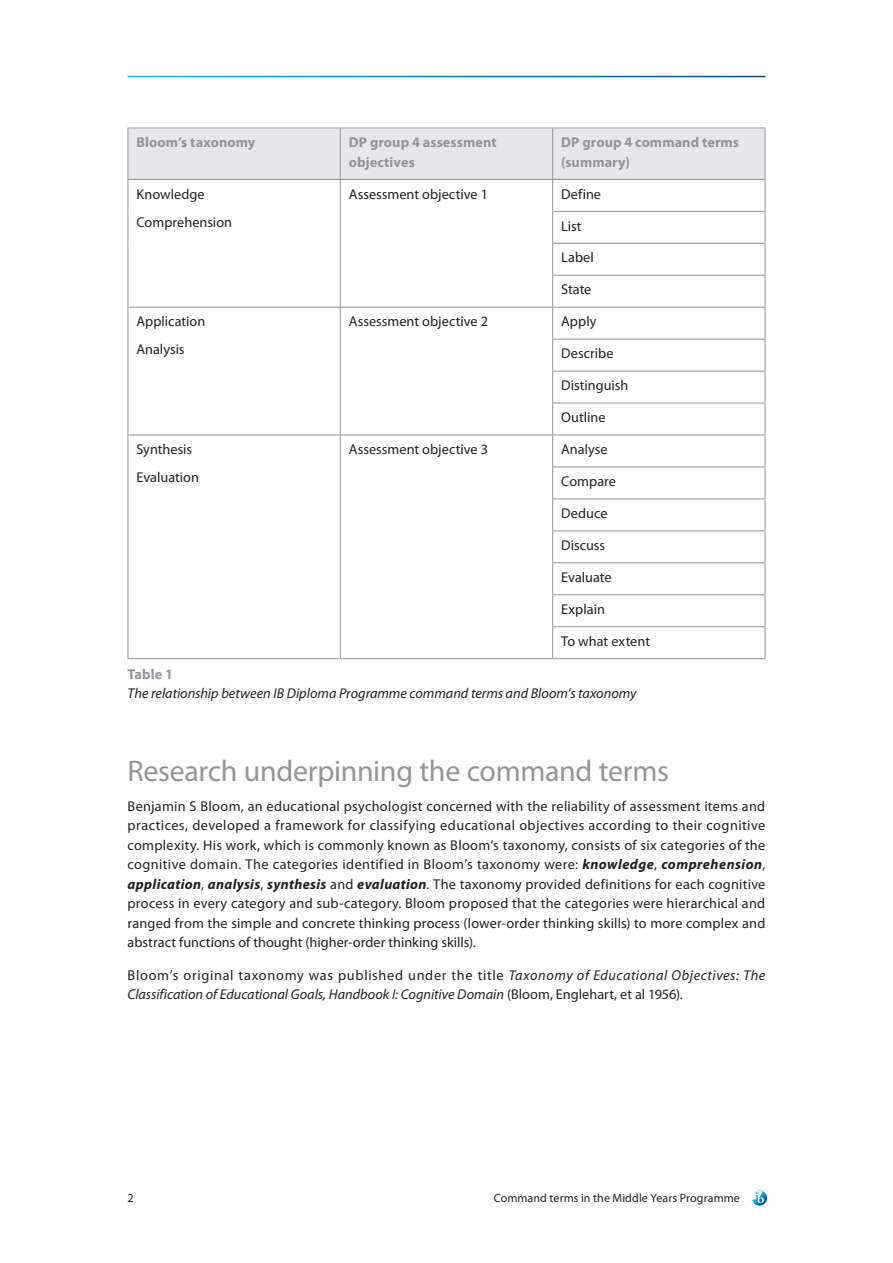
<style>
.page{position:relative;width:893px;height:1263px;background:#fff}
.page>*{position:absolute;margin:0;border:0;box-sizing:border-box;transform-origin:0 0}
.t1{font:30px "Myriad Pro";letter-spacing:-.01em;color:#939598}
.t2{font:14.25px/19.5px "Myriad Pro";color:#231f20}
.t3{font:italic 14.25px/19.5px "Myriad Pro";color:#231f20}
.t4{font:700 14.25px/19.5px "Myriad Pro";letter-spacing:.005em;color:#939598}
.t5{font:12px "Myriad Pro";letter-spacing:.005em;color:#231f20}
.s1{font-weight:700;font-style:italic}
.s2{font-style:normal}
</style>
<div class="page">
<svg style="left:752px;top:1190px;width:15px;height:16px"></svg>
<div style="left:129px;top:129px;width:636px;height:50px;background:#e6e7e9"></div>
<hr style="left:128px;top:128px;width:212px;height:1px;background:#939598">
<hr style="left:128px;top:128px;width:1px;height:51px;background:#939598">
<hr style="left:340px;top:128px;width:213px;height:1px;background:#939598">
<hr style="left:340px;top:128px;width:1px;height:51px;background:#939598">
<hr style="left:553px;top:128px;width:212px;height:1px;background:#939598">
<hr style="left:552px;top:128px;width:1px;height:51px;background:#939598">
<hr style="left:765px;top:128px;width:1px;height:51px;background:#939598">
<hr style="left:128px;top:179px;width:212px;height:1px;background:#939598">
<hr style="left:128px;top:180px;width:1px;height:31px;background:#939598">
<hr style="left:340px;top:179px;width:213px;height:1px;background:#939598">
<hr style="left:340px;top:180px;width:1px;height:31px;background:#939598">
<hr style="left:553px;top:179px;width:212px;height:1px;background:#939598">
<hr style="left:552px;top:180px;width:1px;height:31px;background:#939598">
<hr style="left:765px;top:180px;width:1px;height:31px;background:#939598">
<hr style="left:128px;top:211px;width:1px;height:32px;background:#939598">
<hr style="left:340px;top:211px;width:1px;height:32px;background:#939598">
<hr style="left:552px;top:211px;width:213px;height:1px;background:#939598">
<hr style="left:552px;top:212px;width:1px;height:31px;background:#939598">
<hr style="left:765px;top:212px;width:1px;height:31px;background:#939598">
<hr style="left:128px;top:243px;width:1px;height:32px;background:#939598">
<hr style="left:340px;top:243px;width:1px;height:32px;background:#939598">
<hr style="left:552px;top:243px;width:213px;height:1px;background:#939598">
<hr style="left:552px;top:244px;width:1px;height:31px;background:#939598">
<hr style="left:765px;top:244px;width:1px;height:31px;background:#939598">
<hr style="left:128px;top:275px;width:1px;height:32px;background:#939598">
<hr style="left:340px;top:275px;width:1px;height:32px;background:#939598">
<hr style="left:552px;top:275px;width:213px;height:1px;background:#939598">
<hr style="left:552px;top:276px;width:1px;height:31px;background:#939598">
<hr style="left:765px;top:276px;width:1px;height:31px;background:#939598">
<hr style="left:128px;top:307px;width:212px;height:1px;background:#939598">
<hr style="left:128px;top:308px;width:1px;height:31px;background:#939598">
<hr style="left:340px;top:307px;width:213px;height:1px;background:#939598">
<hr style="left:340px;top:308px;width:1px;height:31px;background:#939598">
<hr style="left:553px;top:307px;width:212px;height:1px;background:#939598">
<hr style="left:552px;top:308px;width:1px;height:31px;background:#939598">
<hr style="left:765px;top:308px;width:1px;height:31px;background:#939598">
<hr style="left:128px;top:339px;width:1px;height:32px;background:#939598">
<hr style="left:340px;top:339px;width:1px;height:32px;background:#939598">
<hr style="left:552px;top:339px;width:213px;height:1px;background:#939598">
<hr style="left:552px;top:339px;width:1px;height:32px;background:#939598">
<hr style="left:765px;top:339px;width:1px;height:32px;background:#939598">
<hr style="left:128px;top:371px;width:1px;height:32px;background:#939598">
<hr style="left:340px;top:371px;width:1px;height:32px;background:#939598">
<hr style="left:552px;top:371px;width:213px;height:1px;background:#939598">
<hr style="left:552px;top:371px;width:1px;height:32px;background:#939598">
<hr style="left:765px;top:371px;width:1px;height:32px;background:#939598">
<hr style="left:128px;top:403px;width:1px;height:32px;background:#939598">
<hr style="left:340px;top:403px;width:1px;height:32px;background:#939598">
<hr style="left:552px;top:403px;width:213px;height:1px;background:#939598">
<hr style="left:552px;top:403px;width:1px;height:32px;background:#939598">
<hr style="left:765px;top:403px;width:1px;height:32px;background:#939598">
<hr style="left:128px;top:435px;width:212px;height:1px;background:#939598">
<hr style="left:128px;top:435px;width:1px;height:32px;background:#939598">
<hr style="left:340px;top:435px;width:213px;height:1px;background:#939598">
<hr style="left:340px;top:435px;width:1px;height:32px;background:#939598">
<hr style="left:553px;top:435px;width:212px;height:1px;background:#939598">
<hr style="left:552px;top:435px;width:1px;height:32px;background:#939598">
<hr style="left:765px;top:435px;width:1px;height:32px;background:#939598">
<hr style="left:128px;top:467px;width:1px;height:32px;background:#939598">
<hr style="left:340px;top:467px;width:1px;height:32px;background:#939598">
<hr style="left:552px;top:467px;width:213px;height:1px;background:#939598">
<hr style="left:552px;top:467px;width:1px;height:31px;background:#939598">
<hr style="left:765px;top:467px;width:1px;height:31px;background:#939598">
<hr style="left:128px;top:499px;width:1px;height:32px;background:#939598">
<hr style="left:340px;top:499px;width:1px;height:32px;background:#939598">
<hr style="left:552px;top:498px;width:213px;height:1px;background:#939598">
<hr style="left:552px;top:499px;width:1px;height:31px;background:#939598">
<hr style="left:765px;top:499px;width:1px;height:31px;background:#939598">
<hr style="left:128px;top:531px;width:1px;height:32px;background:#939598">
<hr style="left:340px;top:531px;width:1px;height:32px;background:#939598">
<hr style="left:552px;top:530px;width:213px;height:1px;background:#939598">
<hr style="left:552px;top:531px;width:1px;height:31px;background:#939598">
<hr style="left:765px;top:531px;width:1px;height:31px;background:#939598">
<hr style="left:128px;top:563px;width:1px;height:32px;background:#939598">
<hr style="left:340px;top:563px;width:1px;height:32px;background:#939598">
<hr style="left:552px;top:562px;width:213px;height:1px;background:#939598">
<hr style="left:552px;top:563px;width:1px;height:31px;background:#939598">
<hr style="left:765px;top:563px;width:1px;height:31px;background:#939598">
<hr style="left:128px;top:595px;width:1px;height:32px;background:#939598">
<hr style="left:340px;top:595px;width:1px;height:32px;background:#939598">
<hr style="left:552px;top:594px;width:213px;height:1px;background:#939598">
<hr style="left:552px;top:595px;width:1px;height:31px;background:#939598">
<hr style="left:765px;top:595px;width:1px;height:31px;background:#939598">
<hr style="left:128px;top:627px;width:1px;height:31px;background:#939598">
<hr style="left:340px;top:627px;width:1px;height:31px;background:#939598">
<hr style="left:552px;top:626px;width:213px;height:1px;background:#939598">
<hr style="left:552px;top:627px;width:1px;height:31px;background:#939598">
<hr style="left:765px;top:627px;width:1px;height:31px;background:#939598">
<hr style="left:128px;top:658px;width:212px;height:1px;background:#939598">
<hr style="left:340px;top:658px;width:213px;height:1px;background:#939598">
<hr style="left:553px;top:658px;width:212px;height:1px;background:#939598">
<p class="t4" style="left:136px;top:132px;width:120px">Bloom’s taxonomy</p>
<p class="t4" style="left:349px;top:132px;width:149px">DP group 4 assessment objectives</p>
<p class="t4" style="left:561px;top:132px;width:179px">DP group 4 command terms (summary)</p>
<p class="t2" style="left:136px;top:180px;width:97px;line-height:28px">Knowledge<br>Comprehension</p>
<p class="t2" style="left:349px;top:184px;width:141px">Assessment objective 1</p>
<p class="t2" style="left:561px;top:184px;width:41px">Define</p>
<p class="t2" style="left:561px;top:216px;width:22px">List</p>
<p class="t2" style="left:561px;top:248px;width:34px">Label</p>
<p class="t2" style="left:561px;top:280px;width:32px">State</p>
<p class="t2" style="left:136px;top:307px;width:70px;line-height:28px">Application<br>Analysis</p>
<p class="t2" style="left:349px;top:312px;width:141px">Assessment objective 2</p>
<p class="t2" style="left:561px;top:312px;width:37px">Apply</p>
<p class="t2" style="left:561px;top:344px;width:54px">Describe</p>
<p class="t2" style="left:561px;top:376px;width:69px">Distinguish</p>
<p class="t2" style="left:561px;top:407px;width:46px">Outline</p>
<p class="t2" style="left:136px;top:435px;width:64px;line-height:28px">Synthesis<br>Evaluation</p>
<p class="t2" style="left:349px;top:439px;width:141px">Assessment objective 3</p>
<p class="t2" style="left:561px;top:439px;width:48px">Analyse</p>
<p class="t2" style="left:561px;top:471px;width:56px">Compare</p>
<p class="t2" style="left:561px;top:503px;width:48px">Deduce</p>
<p class="t2" style="left:561px;top:535px;width:45px">Discuss</p>
<p class="t2" style="left:561px;top:567px;width:52px">Evaluate</p>
<p class="t2" style="left:561px;top:599px;width:45px">Explain</p>
<p class="t2" style="left:561px;top:631px;width:90px">To what extent</p>
<p class="t4" style="left:128px;top:663px;width:47px">Table 1</p>
<p class="t3" style="left:128px;top:683px;width:510px">The relationship between IB Diploma Programme command terms and Bloom’s taxonomy</p>
<h1 class="t1" style="left:128px;top:752px;width:543px">Research underpinning the command terms</h1>
<p class="t2" style="left:128px;top:796px;width:639px;text-align:justify">Benjamin S Bloom, an educational psychologist concerned with the reliability of assessment items and practices, developed a framework for classifying educational objectives according to their cognitive complexity. His work, which is commonly known as Bloom’s taxonomy, consists of six categories of the cognitive domain. The categories identified in Bloom’s taxonomy were: <span class="s1">knowledge</span>, <span class="s1">comprehension</span>, <span class="s1">application</span>, <span class="s1">analysis</span>, <span class="s1">synthesis</span> and <span class="s1">evaluation</span>. The taxonomy provided definitions for each cognitive process in every category and sub-category. Bloom proposed that the categories were hierarchical and ranged from the simple and concrete thinking process (lower-order thinking skills) to more complex and abstract functions of thought (higher-order thinking skills).</p>
<p class="t3" style="left:128px;top:965px;width:639px"><span class="s2">Bloom’s original taxonomy was published under the title</span> Taxonomy of Educational Objectives: The<br>Classification of Educational Goals, Handbook I: Cognitive Domain <span class="s2">(Bloom, Englehart, et al 1956).</span></p>
<p class="t5" style="left:128px;top:1190px;width:8px">2</p>
<p class="t5" style="left:494px;top:1190px;width:248px">Command terms in the Middle Years Programme</p>
</div>
